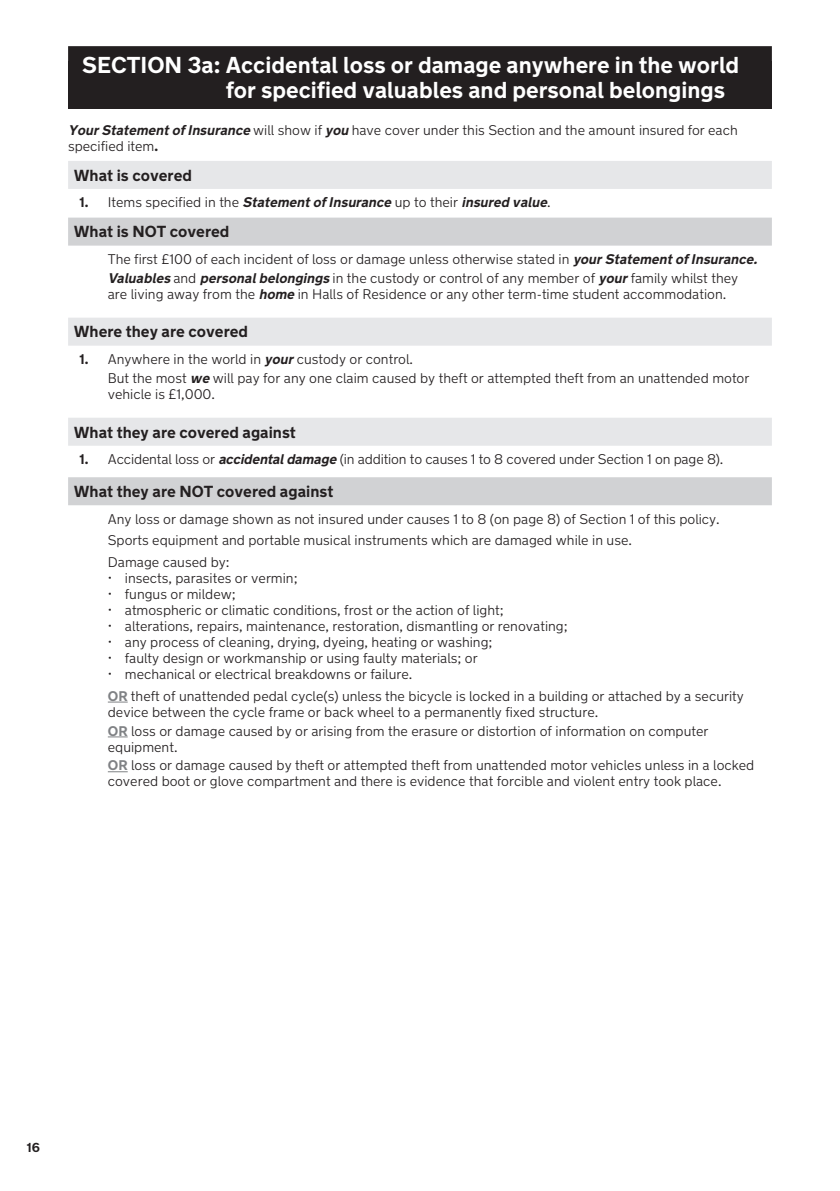
<style>
.page{position:relative;width:840px;height:1191px;background:#fff}
.page>*{position:absolute;margin:0;border:0;box-sizing:border-box;transform-origin:0 0}
._01_main_head{font:700 23px "New Transport";color:#fff}
._04_Orange_Rule_Head{font:700 16px "New Transport";color:#231f20}
.t1{font:300 14px/16px "New Transport";color:#231f20}
.t2{font:italic 700 14px "New Transport";color:#231f20}
.t3{font:700 13px "New Transport";color:#231f20}
.s1{font-weight:700;font-style:italic}
.s2{font-weight:700}
.s3{font-style:normal}
.s4{font-weight:300;font-style:normal}
.s5{font-size:12px}
.s6{font-weight:700;color:#808285}
</style>
<div class="page">
<div style="left:68px;top:62px;width:703px;height:47px;background:#231f20"></div>
<div style="left:68px;top:46px;width:703px;height:34px;background:#231f20"></div>
<div style="left:68px;top:161px;width:703px;height:28px;background:#e6e7e9"></div>
<div style="left:68px;top:218px;width:703px;height:28px;background:#d1d2d4"></div>
<div style="left:68px;top:318px;width:703px;height:28px;background:#e6e7e9"></div>
<div style="left:68px;top:418px;width:703px;height:28px;background:#e6e7e9"></div>
<div style="left:68px;top:477px;width:703px;height:28px;background:#d1d2d4"></div>
<svg style="left:108px;top:701px;width:20px;height:1px"></svg>
<svg style="left:108px;top:736px;width:20px;height:1px"></svg>
<svg style="left:108px;top:771px;width:20px;height:1px"></svg>
<p class="_01_main_head" style="left:82px;top:50px;width:658px">SECTION 3a: Accidental loss or damage anywhere in the world</p>
<p class="_01_main_head" style="left:225px;top:75px;width:501px">for specified valuables and personal belongings</p>
<p class="t1" style="left:68px;top:122px;width:670px"><span class="s1">YourStatementofInsurance</span>will show if <span class="s1">you</span>have cover under this Section and the amount insured for each specified item<span class="s2">.</span></p>
<p class="_04_Orange_Rule_Head" style="left:74px;top:165px;width:120px">What is covered</p>
<p class="t2" style="left:79px;top:193px;width:472px"><span class="s3">1 .</span> <span class="s4">I t e m s s p e c i f i e d i n t h e</span> StatementofInsurance <span class="s4">u p t o t h e i r</span> insured value<span class="s4">.</span></p>
<p class="_04_Orange_Rule_Head" style="left:74px;top:222px;width:157px">What is NOT covered</p>
<p class="t1" style="left:108px;top:251px;width:654px">The first £100 of each incident of loss or damage unless otherwise stated in <span class="s1">yourStatementofInsurance.</span></p>
<p class="t1" style="left:108px;top:270px;width:631px"><span class="s1">Valuables</span> and <span class="s1">personalbelongings</span> in the custody or control of any member of <span class="s1">your</span>family whilst they are living away from the <span class="s1">home</span> in Halls of Residence or any other term-time student accommodation.</p>
<p class="_04_Orange_Rule_Head" style="left:74px;top:322px;width:176px">Where they are covered</p>
<p class="t1" style="left:79px;top:351px;width:335px"><span class="s2">1.</span> Anywhere in the world in <span class="s1">your</span>custody or control.</p>
<p class="t1" style="left:108px;top:370px;width:642px">But the most <span class="s1">we</span> will pay for any one claim caused by theft or attempted theft from an unattended motor vehicle is £1,000.</p>
<p class="_04_Orange_Rule_Head" style="left:74px;top:422px;width:223px">What they are covered against</p>
<p class="t1" style="left:79px;top:451px;width:645px"><span class="s2">1.</span> Accidental loss or <span class="s1">accidentaldamage</span> (in addition to causes 1 to 8 covered under Section 1 on page 8).</p>
<p class="_04_Orange_Rule_Head" style="left:74px;top:481px;width:261px">What they are NOT covered against</p>
<p class="t1" style="left:108px;top:510px;width:613px">Any loss or damage shown as not insured under causes 1 to 8 (on page 8) of Section 1 of this policy.</p>
<p class="t1" style="left:108px;top:532px;width:525px">Sports equipment and portable musical instruments which are damaged while in use.</p>
<p class="t1" style="left:108px;top:554px;width:123px">Damage caused by:</p>
<p class="t1" style="left:108px;top:570px;width:191px"><span class="s5">•</span> insects, parasites or vermin;</p>
<p class="t1" style="left:108px;top:586px;width:129px"><span class="s5">•</span> fungus or mildew;</p>
<p class="t1" style="left:108px;top:602px;width:397px"><span class="s5">•</span> atmospheric or climatic conditions, frost or the action of light;</p>
<p class="t1" style="left:108px;top:618px;width:461px"><span class="s5">•</span> alterations, repairs, maintenance, restoration, dismantling or renovating;</p>
<p class="t1" style="left:108px;top:634px;width:386px"><span class="s5">•</span> any process of cleaning, drying, dyeing, heating or washing;</p>
<p class="t1" style="left:108px;top:650px;width:371px"><span class="s5">•</span> faulty design or workmanship or using faulty materials; or</p>
<p class="t1" style="left:108px;top:666px;width:306px"><span class="s5">•</span> mechanical or electrical breakdowns or failure.</p>
<p class="t1" style="left:108px;top:687px;width:637px"><span class="s6">OR</span> theft of unattended pedal cycle(s) unless the bicycle is locked in a building or attached by a security device between the cycle frame or back wheel to a permanently fixed structure.</p>
<p class="t1" style="left:108px;top:722px;width:601px"><span class="s6">OR</span> loss or damage caused by or arising from the erasure or distortion of information on computer equipment.</p>
<p class="t1" style="left:108px;top:757px;width:647px"><span class="s6">OR</span> loss or damage caused by theft or attempted theft from unattended motor vehicles unless in a locked covered boot or glove compartment and there is evidence that forcible and violent entry took place.</p>
<p class="t3" style="left:27px;top:1138px;width:15px">16</p>
</div>
